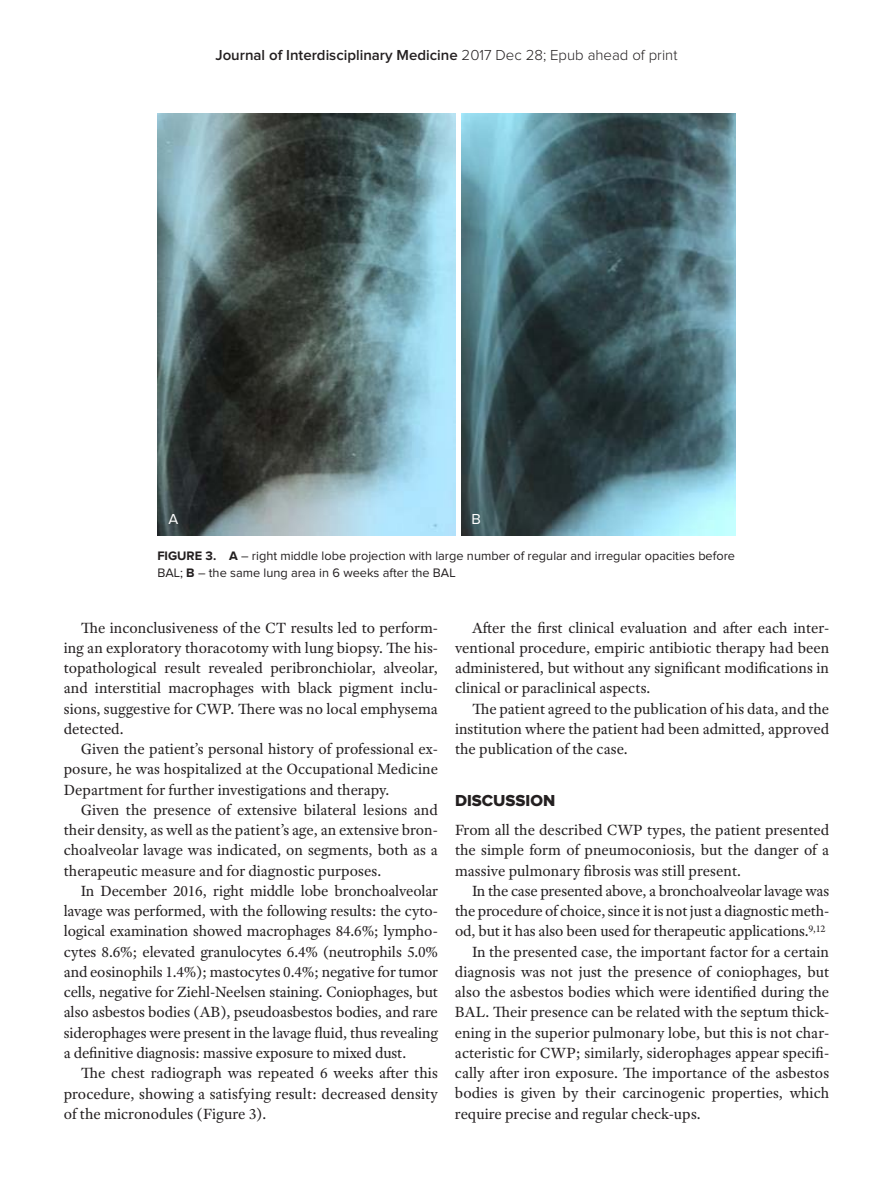
<style>
.page{position:relative;width:893px;height:1191px;background:#fff}
.page>*{position:absolute;margin:0;border:0;box-sizing:border-box;transform-origin:0 0}
.t1{font:16.5px "Proxima Nova Extrabld";color:#231f20}
.t2{font:15.75px/20.2px "Adobe Text Pro";color:#231f20;text-align:justify}
.t3{font:600 15px "Proxima Nova";color:#231f20}
.t4{font:15px "Proxima Nova";color:#fff}
.t5{font:12.75px/16.5px "Proxima Nova";color:#231f20}
.s1{font-weight:300}
.s2{font-weight:700}
</style>
<div class="page">
<img style="left:157px;top:114px;width:298px;height:421px">
<img style="left:461px;top:114px;width:274px;height:421px">
<p class="t3" style="left:215px;top:48px;width:463px">Journal of Interdisciplinary Medicine <span class="s1">2017 Dec 28; Epub ahead of print</span></p>
<p class="t4" style="left:169px;top:512px;width:11px">A</p>
<p class="t4" style="left:472px;top:512px;width:11px">B</p>
<p class="t5" style="left:157px;top:548px;width:579px"><span class="s2">FIGURE 3. A</span> – right middle lobe projection with large number of regular and irregular opacities before<br>BAL; <span class="s2">B</span> – the same lung area in 6 weeks after the BAL</p>
<p class="t2" style="left:64px;top:617px;width:376px;text-indent:17px">The inconclusiveness of the CT results led to perform&shy;ing an exploratory thoracotomy with lung biopsy. The his&shy;topathological result revealed peribronchiolar, alveolar, and interstitial macrophages with black pigment inclu&shy;sions, suggestive for CWP. There was no local emphysema detected.</p>
<p class="t2" style="left:64px;top:738px;width:376px;text-indent:17px">Given the patient’s personal history of professional ex&shy;posure, he was hospitalized at the Occupational Medicine Department for further investigations and therapy.</p>
<p class="t2" style="left:64px;top:799px;width:376px;text-indent:17px">Given the presence of extensive bilateral lesions and their density, as well as the patient’s age, an extensive bron&shy;choalveolar lavage was indicated, on segments, both as a therapeutic measure and for diagnostic purposes.</p>
<p class="t2" style="left:64px;top:880px;width:376px;text-indent:17px">In December 2016, right middle lobe bronchoalveolar lavage was performed, with the following results: the cyto&shy;logical examination showed macrophages 84.6%; lympho&shy;cytes 8.6%; elevated granulocytes 6.4% (neutrophils 5.0% and eosinophils 1.4%); mastocytes 0.4%; negative for tumor cells, negative for Ziehl-Neelsen staining. Coniophages, but also asbestos bodies (AB), pseudoasbestos bodies, and rare siderophages were present in the lavage fluid, thus revealing a definitive diagnosis: massive exposure to mixed dust.</p>
<p class="t2" style="left:64px;top:1062px;width:376px;text-indent:17px">The chest radiograph was repeated 6 weeks after this procedure, showing a satisfying result: decreased density of the micronodules (Figure 3).</p>
<p class="t2" style="left:455px;top:617px;width:376px;text-indent:17px">After the first clinical evaluation and after each inter&shy;ventional procedure, empiric antibiotic therapy had been administered, but without any significant modifications in clinical or paraclinical aspects.</p>
<p class="t2" style="left:455px;top:698px;width:376px;text-indent:17px">The patient agreed to the publication of his data, and the institution where the patient had been admitted, approved the publication of the case.</p>
<p class="t1" style="left:455px;top:793px;width:100px">DISCUSSION</p>
<p class="t2" style="left:455px;top:819px;width:376px">From all the described CWP types, the patient presented the simple form of pneumoconiosis, but the danger of a massive pulmonary fibrosis was still present.</p>
<p class="t2" style="left:472px;top:880px;width:359px">In the case presented above, a bronchoalveolar lavage was</p>
<p class="t2" style="left:455px;top:900px;width:376px">the procedure of choice, since it is not just a diagnostic meth-</p>
<p class="t2" style="left:455px;top:921px;width:372px">od, but it has also been used for therapeutic applications.<sup>9,12</sup></p>
<p class="t2" style="left:472px;top:941px;width:359px">In the presented case, the important factor for a certain</p>
<p class="t2" style="left:455px;top:961px;width:376px">diagnosis was not just the presence of coniophages, but</p>
<p class="t2" style="left:455px;top:981px;width:376px">also the asbestos bodies which were identified during the</p>
<p class="t2" style="left:455px;top:1002px;width:376px">BAL. Their presence can be related with the septum thick-</p>
<p class="t2" style="left:455px;top:1022px;width:376px">ening in the superior pulmonary lobe, but this is not char-</p>
<p class="t2" style="left:455px;top:1042px;width:376px">acteristic for CWP; similarly, siderophages appear specifi-</p>
<p class="t2" style="left:455px;top:1062px;width:376px">cally after iron exposure. The importance of the asbestos</p>
<p class="t2" style="left:455px;top:1083px;width:376px">bodies is given by their carcinogenic properties, which</p>
<p class="t2" style="left:455px;top:1103px;width:247px">require precise and regular check-ups.</p>
</div>
